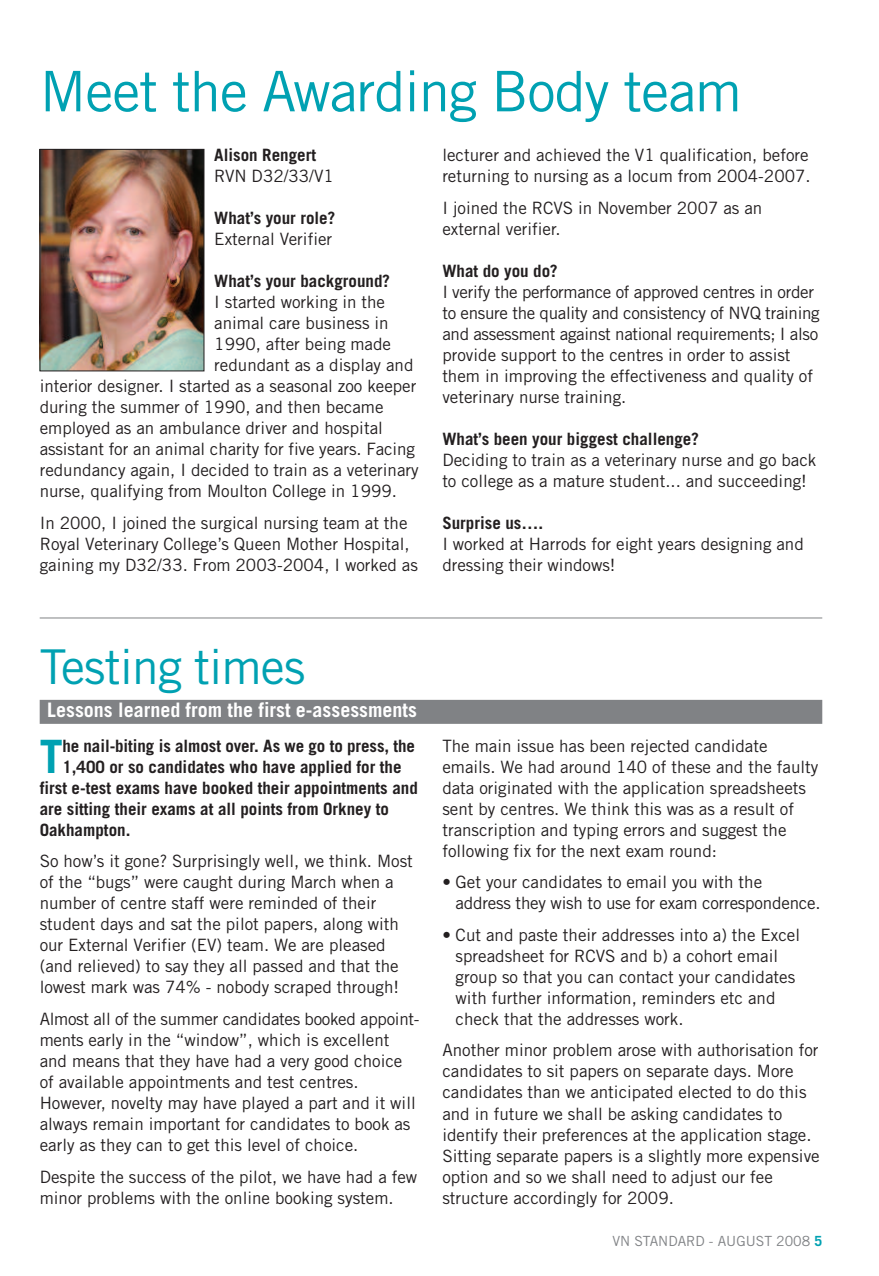
<style>
.page{position:relative;width:879px;height:1276px;background:#fff}
.page>*{position:absolute;margin:0;border:0;box-sizing:border-box;transform-origin:0 0}
.t1{font:56px "Trade Gothic";letter-spacing:-.02em;color:#00a1b2}
.t2{font:48px "Trade Gothic";letter-spacing:-.02em;color:#00a1b2}
.t3{font:700 46px "Trade Gothic";color:#00a1b2}
.t4{font:700 20px "Trade Gothic";color:#fff}
.t5{font:17px/21px "Trade Gothic";color:#231f20}
.t6{font:700 17px "Trade Gothic";color:#231f20}
.t7{font:17px/21px "Trade Gothic";letter-spacing:-.02em;color:#231f20}
.t8{font:14px "Trade Gothic";color:#808285}
.s1{font-weight:700;color:#00a1b2}
</style>
<div class="page">
<img style="left:42px;top:151px;width:160px;height:218px">
<div style="left:40px;top:149px;width:164px;height:222px;border:1px solid #231f20"></div>
<div style="left:40px;top:700px;width:782px;height:24px;background:#808285"></div>
<hr style="left:40px;top:617px;width:782px;height:1px;background:#808285">
<h1 class="t1" style="left:40px;top:71px;width:703px">Meet the Awarding Body team</h1>
<p class="t6" style="left:214px;top:149px;width:103px">Alison Rengert</p>
<p class="t5" style="left:214px;top:167px;width:121px">RVN D32/33/V1</p>
<p class="t6" style="left:214px;top:212px;width:123px">What’s your role?</p>
<p class="t5" style="left:214px;top:230px;width:119px">External Verifier</p>
<p class="t6" style="left:214px;top:275px;width:177px">What’s your background?</p>
<p class="t5" style="left:214px;top:293px;width:172px">I started working in the</p>
<p class="t5" style="left:214px;top:314px;width:176px">animal care business in</p>
<p class="t5" style="left:214px;top:335px;width:178px">1990, after being made</p>
<p class="t5" style="left:214px;top:356px;width:201px">redundant as a display and</p>
<p class="t5" style="left:40px;top:377px;width:378px">interior designer. I started as a seasonal zoo keeper</p>
<p class="t5" style="left:40px;top:398px;width:345px">during the summer of 1990, and then became</p>
<p class="t5" style="left:40px;top:419px;width:345px">employed as an ambulance driver and hospital</p>
<p class="t5" style="left:40px;top:440px;width:377px">assistant for an animal charity for five years. Facing</p>
<p class="t5" style="left:40px;top:461px;width:380px">redundancy again, I decided to train as a veterinary</p>
<p class="t5" style="left:40px;top:482px;width:359px">nurse, qualifying from Moulton College in 1999.</p>
<p class="t5" style="left:40px;top:514px;width:380px">In 2000, I joined the surgical nursing team at the<br>Royal Veterinary College’s Queen Mother Hospital, gaining my D32/33. From 2003-2004, I worked as</p>
<p class="t5" style="left:442px;top:146px;width:370px">lecturer and achieved the V1 qualification, before returning to nursing as a locum from 2004-2007.</p>
<p class="t5" style="left:442px;top:199px;width:321px">I joined the RCVS in November 2007 as an external verifier.</p>
<p class="t6" style="left:442px;top:264px;width:117px">What do you do?</p>
<p class="t7" style="left:442px;top:283px;width:379px">I verify the performance of approved centres in order to ensure the quality and consistency of NVQ training and assessment against national requirements; I also provide support to the centres in order to assist them in improving the effectiveness and quality of veterinary nurse training.</p>
<p class="t6" style="left:442px;top:432px;width:258px">What’s been your biggest challenge?</p>
<p class="t5" style="left:442px;top:451px;width:375px">Deciding to train as a veterinary nurse and go back to college as a mature student... and succeeding!</p>
<p class="t6" style="left:442px;top:516px;width:102px">Surprise us….</p>
<p class="t5" style="left:442px;top:535px;width:363px">I worked at Harrods for eight years designing and dressing their windows!</p>
<h2 class="t2" style="left:40px;top:649px;width:267px">Testing times</h2>
<p class="t4" style="left:47px;top:702px;width:371px">Lessons learned from the first e-assessments</p>
<p class="t6" style="left:62px;top:739px;width:354px">he nail-biting is almost over. As we go to press, the</p>
<p class="t6" style="left:62px;top:760px;width:341px">1,400 or so candidates who have applied for the</p>
<p class="t6" style="left:40px;top:781px;width:380px">first e-test exams have booked their appointments and</p>
<p class="t6" style="left:40px;top:802px;width:351px">are sitting their exams at all points from Orkney to</p>
<p class="t6" style="left:40px;top:823px;width:92px">Oakhampton.</p>
<p class="t5" style="left:40px;top:852px;width:375px">So how’s it gone? Surprisingly well, we think. Most of the “bugs” were caught during March when a number of centre staff were reminded of their student days and sat the pilot papers, along with our External Verifier (EV) team. We are pleased (and relieved) to say they all passed and that the lowest mark was 74% - nobody scraped through!</p>
<p class="t5" style="left:40px;top:1010px;width:381px">Almost all of the summer candidates booked appoint&shy;ments early in the “window”, which is excellent and means that they have had a very good choice of available appointments and test centres.<br>However, novelty may have played a part and it will always remain important for candidates to book as early as they can to get this level of choice.</p>
<p class="t5" style="left:40px;top:1167px;width:379px">Despite the success of the pilot, we have had a few minor problems with the online booking system.</p>
<h3 class="t3" style="left:40px;top:739px;width:24px">T</h3>
<p class="t5" style="left:442px;top:737px;width:377px">The main issue has been rejected candidate emails. We had around 140 of these and the faulty data originated with the application spreadsheets sent by centres. We think this was as a result of transcription and typing errors and suggest the following fix for the next exam round:</p>
<p class="t5" style="left:455px;top:873px;width:366px;text-indent:-13px">• Get your candidates to email you with the address they wish to use for exam correspondence.</p>
<p class="t5" style="left:455px;top:926px;width:346px;text-indent:-13px">• Cut and paste their addresses into a) the Excel spreadsheet for RCVS and b) a cohort email group so that you can contact your candidates with further information, reminders etc and check that the addresses work.</p>
<p class="t5" style="left:442px;top:1041px;width:379px">Another minor problem arose with authorisation for candidates to sit papers on separate days. More candidates than we anticipated elected to do this and in future we shall be asking candidates to identify their preferences at the application stage.<br>Sitting separate papers is a slightly more expensive option and so we shall need to adjust our fee structure accordingly for 2009.</p>
<p class="t8" style="left:612px;top:1236px;width:211px">VN STANDARD - AUGUST 2008 <span class="s1">5</span></p>
</div>
